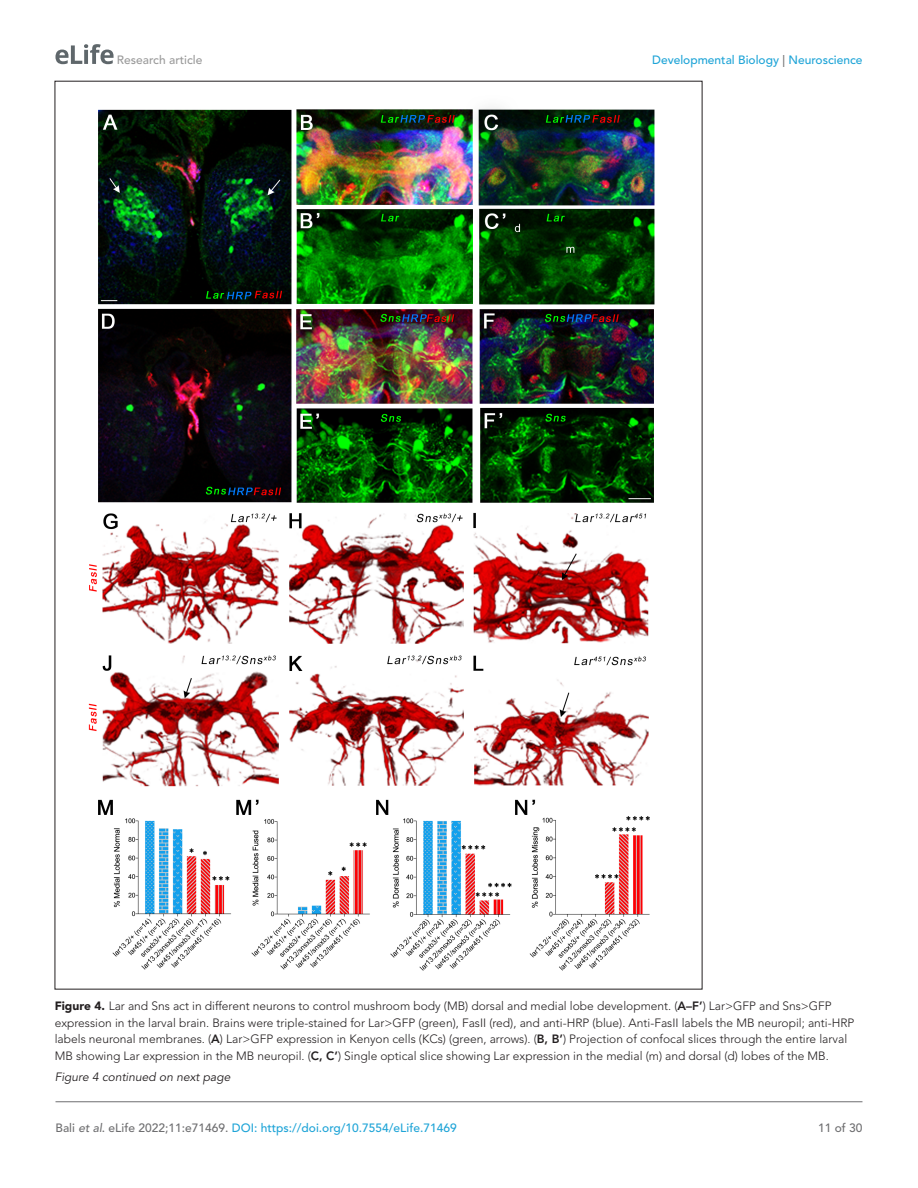
<style>
.page{position:relative;width:918px;height:1188px;background:#fff}
.page>*{position:absolute;margin:0;border:0;box-sizing:border-box;transform-origin:0 0}
.t1{font:300 12px/16.5px "Avenir LT Std";color:#231f20}
.t2{font:500 12px "Avenir LT Std";color:#1ea4d7}
.t3{font:italic 12px "Avenir LT Std";color:#231f20}
.t4{font:500 12px "Avenir LT Std";color:#9a9a9a}
.t5{font:500 12px "Avenir LT Std";color:#6e6e70}
.s1{color:#6e6e70}
.s2{font-weight:900}
.s3{font-weight:800}
.s4{font-style:italic;color:#6e6e70}
</style>
<div class="page">
<svg style="left:55px;top:44px;width:59px;height:20px"></svg>
<hr style="left:56px;top:1101px;width:806px;height:1px;background:#6e6e70">
<img style="left:88px;top:108px;width:567px;height:863px">
<p class="t4" style="left:117px;top:53px;width:87px">Research article</p>
<p class="t2" style="left:652px;top:53px;width:212px">Developmental Biology <span class="s1">|</span> Neuroscience</p>
<p class="t1" style="left:55px;top:998px;width:801px"><span class="s2">Figure 4.</span> Lar and Sns act in different neurons to control mushroom body (MB) dorsal and medial lobe development. (<span class="s3">A–F’</span>) Lar&gt;GFP and Sns&gt;GFP expression in the larval brain. Brains were triple-stained for Lar&gt;GFP (green), FasII (red), and anti-HRP (blue). Anti-FasII labels the MB neuropil; anti-HRP labels neuronal membranes. (<span class="s3">A</span>) Lar&gt;GFP expression in Kenyon cells (KCs) (green, arrows). (<span class="s3">B, B’</span>) Projection of confocal slices through the entire larval MB showing Lar expression in the MB neuropil. (<span class="s3">C, C’</span>) Single optical slice showing Lar expression in the medial (m) and dorsal (d) lobes of the MB.</p>
<p class="t3" style="left:55px;top:1070px;width:177px">Figure 4 continued on next page</p>
<p class="t2" style="left:56px;top:1121px;width:403px"><span class="s1">Bali</span> <span class="s4">et al</span><span class="s1">. eLife 2022;11:e71469.</span> DOI: https://doi.org/10.7554/eLife.71469</p>
<p class="t5" style="left:818px;top:1121px;width:46px">11 of 30</p>
</div>
